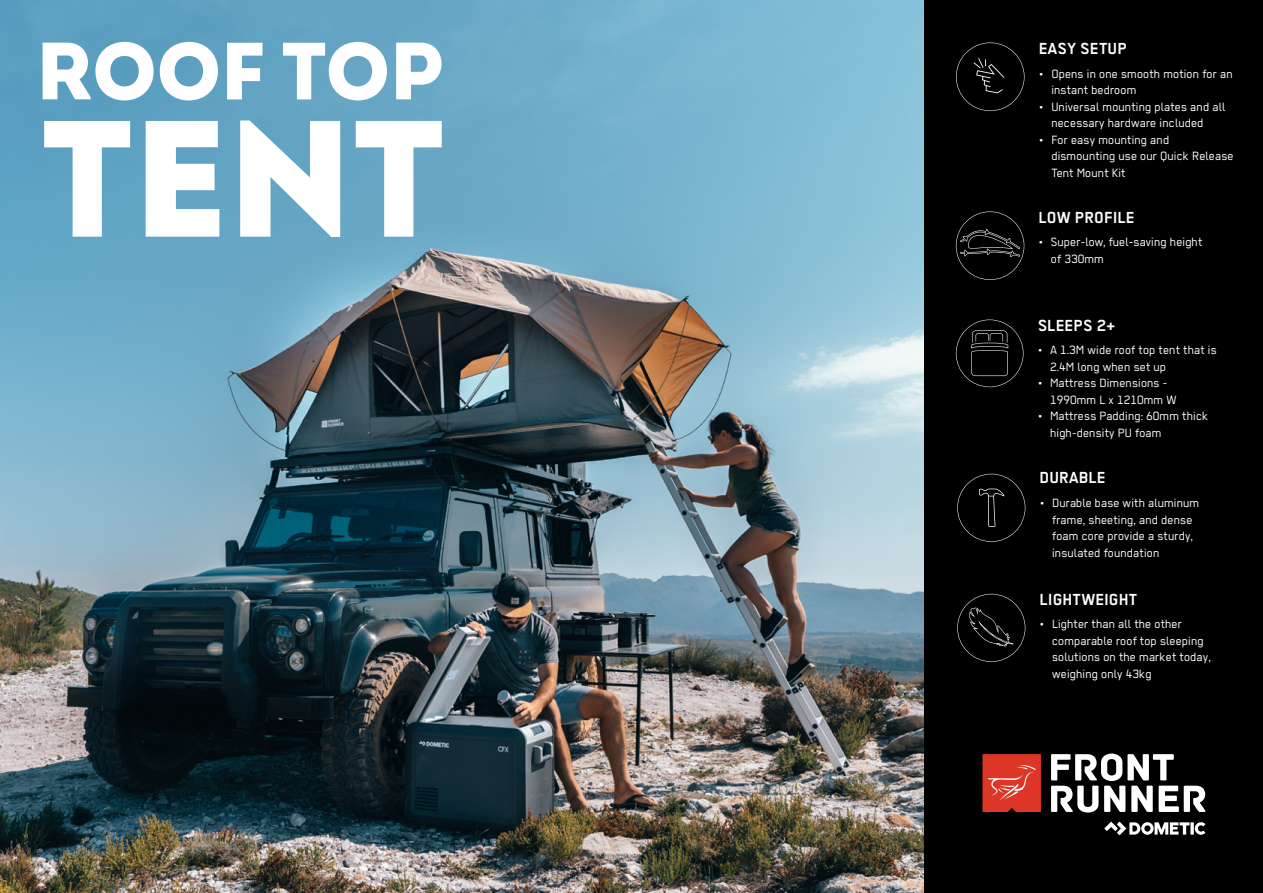
<style>
.page{position:relative;width:1263px;height:893px;background:#fff}
.page>*{position:absolute;margin:0;border:0;box-sizing:border-box;transform-origin:0 0}
.t1{font:165.3px "Intro Black Caps";color:#fff}
.t2{font:81px "Intro Black Caps";color:#fff}
.t3{font:700 18px "Regular";color:#fff}
.t4{font:13.5px/16.5px "Regular";color:#fff}
</style>
<div class="page">
<img style="left:0;top:0;width:925px;height:893px">
<div style="left:925px;top:0;width:338px;height:893px;background:#000"></div>
<svg style="left:957px;top:594px;width:68px;height:68px"></svg>
<svg style="left:957px;top:474px;width:68px;height:68px"></svg>
<svg style="left:982px;top:754px;width:59px;height:58px;background:#db4032"></svg>
<svg style="left:1051px;top:753px;width:154px;height:59px"></svg>
<svg style="left:1104px;top:822px;width:101px;height:13px"></svg>
<svg style="left:956px;top:43px;width:68px;height:68px"></svg>
<svg style="left:956px;top:211px;width:68px;height:69px"></svg>
<svg style="left:956px;top:320px;width:67px;height:67px"></svg>
<h2 class="t2" style="left:36px;top:17px;width:408px">ROOF TOP</h2>
<h1 class="t1" style="left:41px;top:68px;width:405px">TENT</h1>
<h3 class="t3" style="left:1039px;top:38px;width:90px">EASY SETUP</h3>
<p class="t4" style="left:1051px;top:65px;width:183px;text-indent:-13px">• Opens in one smooth motion for an instant bedroom</p>
<p class="t4" style="left:1051px;top:98px;width:176px;text-indent:-13px">• Universal mounting plates and all necessary hardware included</p>
<p class="t4" style="left:1051px;top:131px;width:184px;text-indent:-13px">• For easy mounting and dismounting use our Quick Release<br>Tent Mount Kit</p>
<h3 class="t3" style="left:1039px;top:207px;width:98px">LOW PROFILE</h3>
<p class="t4" style="left:1051px;top:234px;width:153px;text-indent:-13px">• Super-low, fuel-saving height of 330mm</p>
<h3 class="t3" style="left:1038px;top:315px;width:79px">SLEEPS 2+</h3>
<p class="t4" style="left:1050px;top:342px;width:168px;text-indent:-13px">• A 1.3M wide roof top tent that is<br>2.4M long when set up</p>
<p class="t4" style="left:1050px;top:375px;width:128px;text-indent:-13px">• Mattress Dimensions -<br>1990mm L x 1210mm W</p>
<p class="t4" style="left:1050px;top:408px;width:160px;text-indent:-13px">• Mattress Padding: 60mm thick high-density PU foam</p>
<h3 class="t3" style="left:1040px;top:468px;width:68px">DURABLE</h3>
<p class="t4" style="left:1052px;top:494px;width:149px;text-indent:-13px">• Durable base with aluminum frame, sheeting, and dense foam core provide a sturdy, insulated foundation</p>
<h3 class="t3" style="left:1040px;top:589px;width:99px">LIGHTWEIGHT</h3>
<p class="t4" style="left:1052px;top:615px;width:160px;text-indent:-13px">• Lighter than all the other comparable roof top sleeping solutions on the market today, weighing only 43kg</p>
</div>
